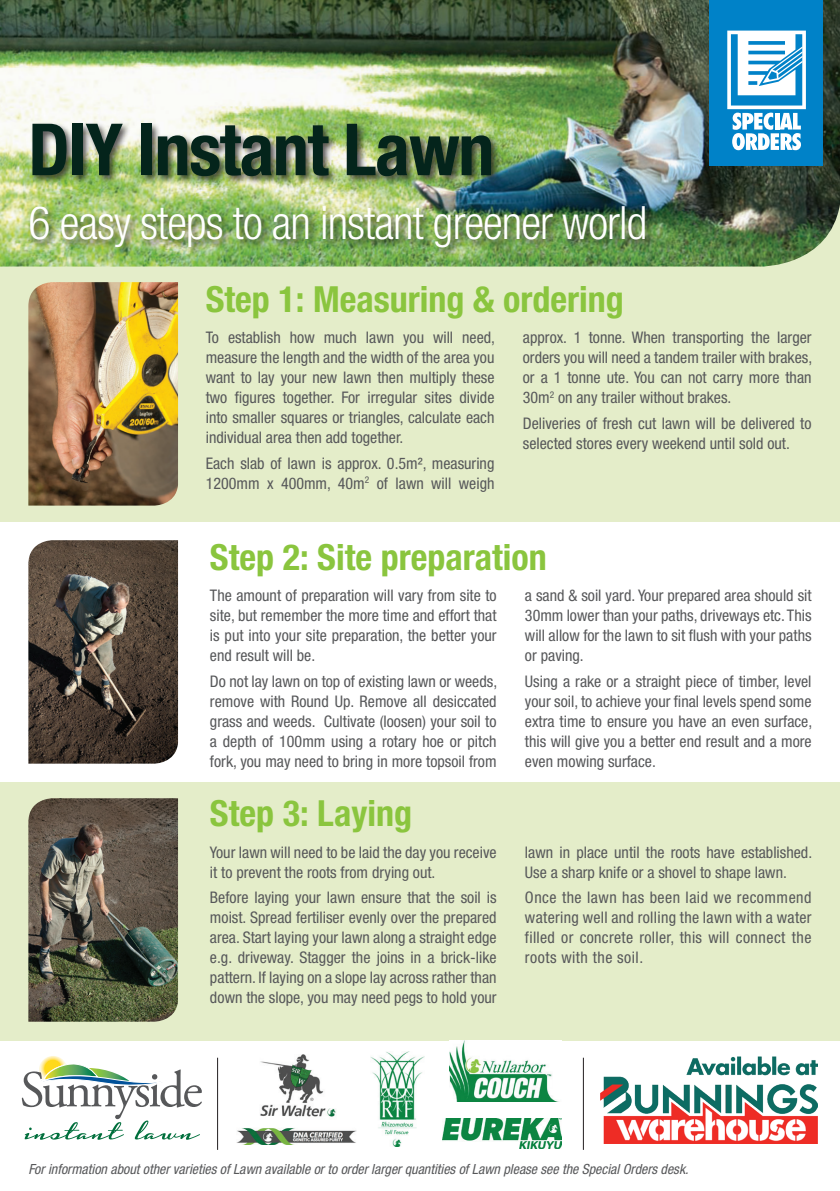
<style>
.page{position:relative;width:840px;height:1191px;background:#fff}
.page>*{position:absolute;margin:0;border:0;box-sizing:border-box;transform-origin:0 0}
.t1{font:700 condensed 72px "Helvetica Neue";letter-spacing:-.02em;color:#04241b}
.t2{font:300 condensed 46px "Helvetica Neue";letter-spacing:-.02em;color:#fff}
.t3{font:700 condensed 36px "Helvetica Neue";color:#8ac53e}
.t4{font:condensed 16px/20px "Helvetica Neue";color:#57585a;text-align:justify}
.t5{font:italic condensed 14px "Helvetica Neue";color:#57585a}
</style>
<div class="page">
<div style="left:0;top:176px;width:839px;height:346px;background:#e4edc9"></div>
<img style="left:0;top:0;width:839px;height:266px">
<div style="left:0;top:782px;width:839px;height:258px;background:#e4edc9"></div>
<img style="left:28px;top:282px;width:150px;height:223px">
<img style="left:28px;top:540px;width:150px;height:223px">
<img style="left:28px;top:798px;width:150px;height:223px">
<div style="left:28px;top:122px;width:626px;height:136px;background:#231f20;opacity:.75"></div>
<div style="left:709px;top:0;width:113px;height:165px;background:#0082c8"></div>
<svg style="left:727px;top:31px;width:78px;height:119px"></svg>
<svg style="left:22px;top:1056px;width:180px;height:83px"></svg>
<img style="left:600px;top:1056px;width:216px;height:87px">
<hr style="left:217px;top:1057px;width:1px;height:92px;background:#231f20">
<hr style="left:582px;top:1057px;width:1px;height:92px;background:#231f20">
<img style="left:370px;top:1051px;width:54px;height:95px">
<img style="left:442px;top:1118px;width:119px;height:30px">
<img style="left:449px;top:1041px;width:107px;height:60px">
<img style="left:236px;top:1054px;width:120px;height:90px">
<h1 class="t1" style="left:28px;top:106px;width:467px">DIY Instant Lawn</h1>
<h2 class="t2" style="left:28px;top:196px;width:620px">6 easy steps to an instant greener world</h2>
<h3 class="t3" style="left:206px;top:277px;width:419px">Step 1: Measuring &amp; ordering</h3>
<p class="t4" style="left:206px;top:327px;width:290px">To establish how much lawn you will need, measure the length and the width of the area you want to lay your new lawn then multiply these two figures together. For irregular sites divide into smaller squares or triangles, calculate each individual area then add together.</p>
<p class="t4" style="left:206px;top:453px;width:290px">Each slab of lawn is approx. 0.5m², measuring<br>1200mm x 400mm, 40m<sup>2</sup> of lawn will weigh</p>
<p class="t4" style="left:522px;top:327px;width:291px">approx. 1 tonne. When transporting the larger orders you will need a tandem trailer with brakes, or a 1 tonne ute. You can not carry more than 30m<sup>2</sup> on any trailer without brakes.</p>
<p class="t4" style="left:522px;top:413px;width:290px">Deliveries of fresh cut lawn will be delivered to selected stores every weekend until sold out.</p>
<h3 class="t3" style="left:210px;top:535px;width:338px">Step 2: Site preparation</h3>
<p class="t4" style="left:210px;top:585px;width:288px">The amount of preparation will vary from site to site, but remember the more time and effort that is put into your site preparation, the better your end result will be.</p>
<p class="t4" style="left:210px;top:671px;width:288px">Do not lay lawn on top of existing lawn or weeds, remove with Round Up. Remove all desiccated grass and weeds. Cultivate (loosen) your soil to a depth of 100mm using a rotary hoe or pitch fork, you may need to bring in more topsoil from</p>
<p class="t4" style="left:524px;top:585px;width:288px">a sand &amp; soil yard. Your prepared area should sit 30mm lower than your paths, driveways etc. This will allow for the lawn to sit flush with your paths or paving.</p>
<p class="t4" style="left:524px;top:671px;width:288px">Using a rake or a straight piece of timber, level your soil, to achieve your final levels spend some extra time to ensure you have an even surface, this will give you a better end result and a more even mowing surface.</p>
<h3 class="t3" style="left:210px;top:791px;width:203px">Step 3: Laying</h3>
<p class="t4" style="left:210px;top:841px;width:288px">Your lawn will need to be laid the day you receive it to prevent the roots from drying out.</p>
<p class="t4" style="left:210px;top:887px;width:288px">Before laying your lawn ensure that the soil is moist. Spread fertiliser evenly over the prepared area. Start laying your lawn along a straight edge e.g. driveway. Stagger the joins in a brick-like pattern. If laying on a slope lay across rather than down the slope, you may need pegs to hold your</p>
<p class="t4" style="left:524px;top:841px;width:288px">lawn in place until the roots have established.<br>Use a sharp knife or a shovel to shape lawn.</p>
<p class="t4" style="left:524px;top:887px;width:288px">Once the lawn has been laid we recommend watering well and rolling the lawn with a water filled or concrete roller, this will connect the roots with the soil.</p>
<p class="t5" style="left:28px;top:1160px;width:661px">For information about other varieties of Lawn available or to order larger quantities of Lawn please see the Special Orders desk.</p>
</div>
